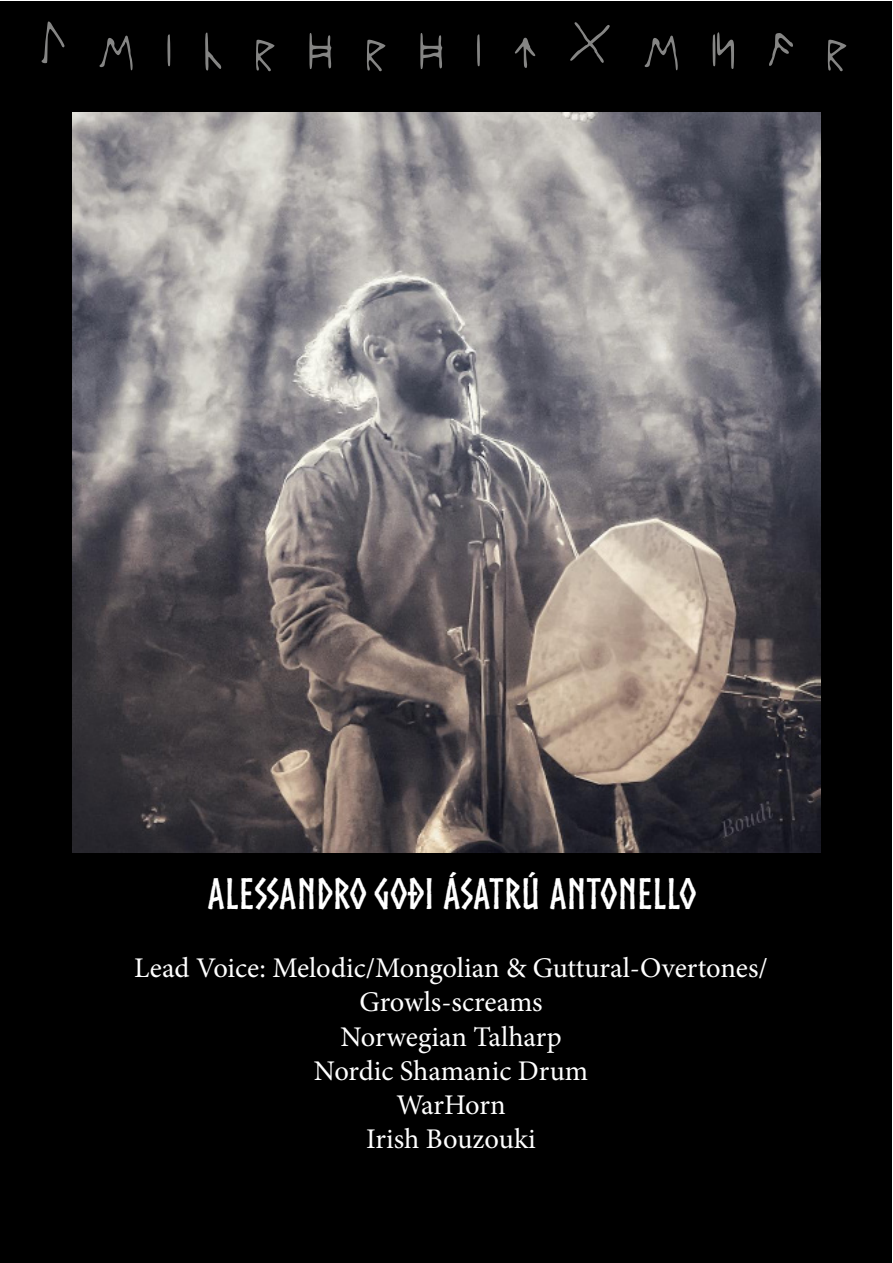
<style>
.page{position:relative;width:893px;height:1263px;background:#fff}
.page>*{position:absolute;margin:0;border:0;box-sizing:border-box;transform-origin:0 0}
.t1{font:79.35px "Ancient Runes";color:#858584}
.t2{font:700 42px "Norse";color:#fff}
.t3{font:28.5px/34.2px "Minion Pro";letter-spacing:-.005em;color:#fff;text-align:center}
</style>
<div class="page">
<div style="left:0;top:1px;width:891px;height:1261px;background:#000"></div>
<img style="left:73px;top:113px;width:747px;height:739px">
<h1 class="t1" style="left:41px;top:2px;width:808px">L e i k r h ár h i t G e is a r</h1>
<h2 class="t2" style="left:207px;top:871px;width:491px">ALESSANDRO GOÐI ÁSATRÚ ANTONELLO</h2>
<p class="t3" style="left:134px;top:951px;width:635px">Lead Voice: Melodic/Mongolian &amp; Guttural-Overtones/<br>Growls-screams<br>Norwegian Talharp<br>Nordic Shamanic Drum<br>WarHorn<br>Irish Bouzouki</p>
</div>
